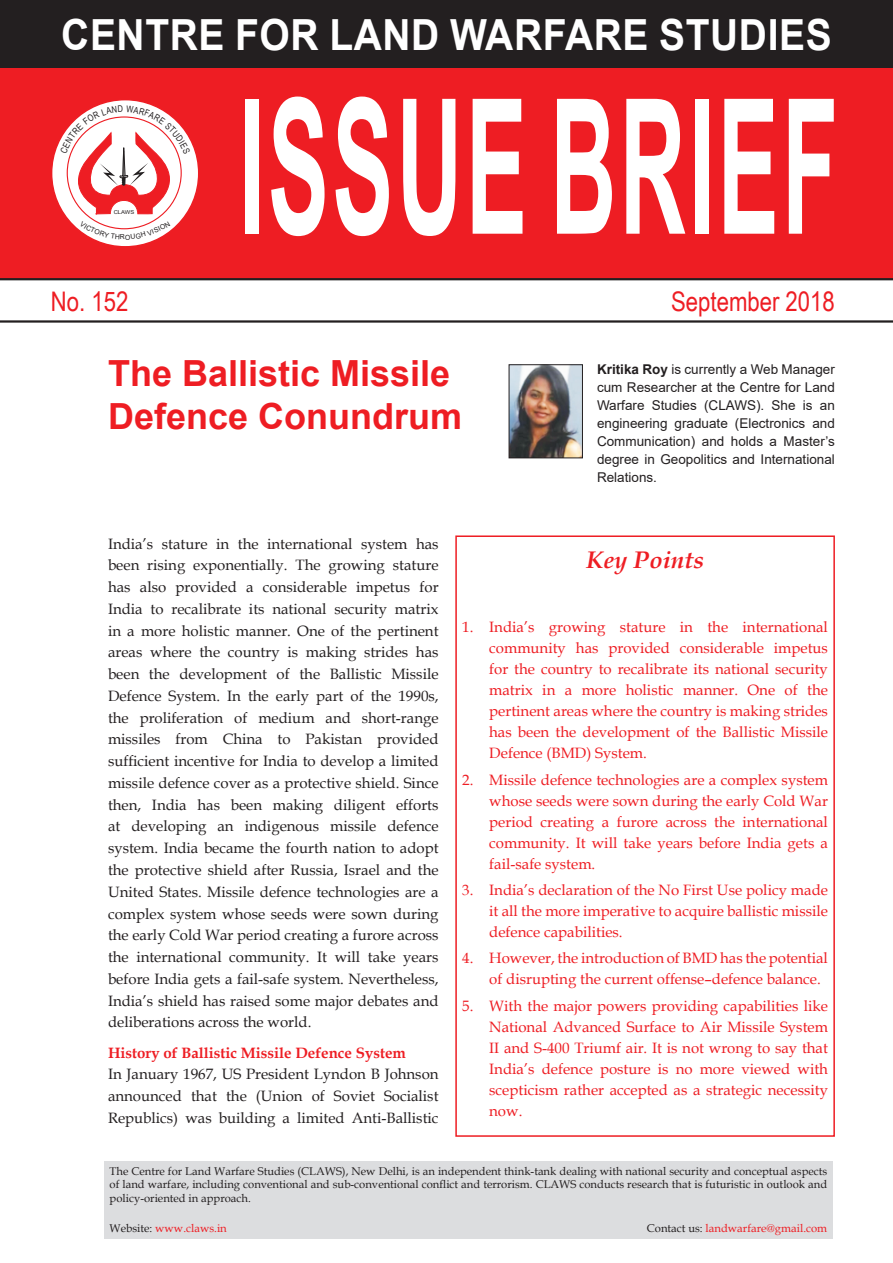
<style>
.page{position:relative;width:893px;height:1263px;background:#fff}
.page>*{position:absolute;margin:0;border:0;box-sizing:border-box;transform-origin:0 0}
.t1{font:700 188.4px "Arial";letter-spacing:.035em;color:#fff;scale:.49 1}
.t2{font:700 42.9px "Arial";letter-spacing:.015em;color:#fff;scale:.91 1}
.Chapter_Title{font:700 36px/43.2px "Arial";color:#ee1d23}
.t3{font:27px "Arial Narrow";color:#ee1d23}
.KeyPoints{font:italic 700 24px "Book Antiqua";color:#ee1d23}
.Body_text{font:15px/21.8px "Book Antiqua";color:#231f20;text-align:justify}
.Notes{font:15px/21px "Book Antiqua";color:#ee1d23;text-align:justify}
.Cross_1{font:700 15px "Book Antiqua";color:#ee1d23}
.Affiliation{font:13.5px/18px "Arial";color:#231f20;text-align:justify}
.Body_text-2{font:11.25px/13.5px "Book Antiqua";color:#231f20;text-align:justify}
.Body_text-3{font:11.25px "Book Antiqua";color:#ee1d23}
.t4{font:6.9px "Arial";color:#231f20}
.t5{font:5.4px "Arial";color:#231f20;scale:1.1 1}
.s1{font-weight:700}
.s2{color:#231f20}
</style>
<div class="page">
<div style="left:455px;top:535px;width:380px;height:602px;border:2px solid #ee1d23"></div>
<div style="left:104px;top:1161px;width:729px;height:77px;background:#dcdddf"></div>
<div style="left:0;top:67px;width:893px;height:212px;background:#ee1d23"></div>
<svg style="left:52px;top:100px;width:147px;height:147px;background:#fce4e5"></svg>
<div style="left:0;top:0;width:893px;height:67px;background:#231f20"></div>
<hr style="left:0;top:320px;width:893px;height:3px;background:#231f20">
<hr style="left:0;top:278px;width:893px;height:2px;background:#231f20">
<img style="left:511px;top:366px;width:70px;height:90px">
<div style="left:509px;top:364px;width:74px;height:94px;border:1px solid #231f20"></div>
<svg style="left:60px;top:106px;width:130px;height:108px"></svg>
<svg style="left:80px;top:221px;width:90px;height:19px;background:#fce3e4"></svg>
<p class="t2" style="left:61px;top:5px;width:848px">CENTRE FOR LAND WARFARE STUDIES</p>
<p class="t5" style="left:114px;top:208px;width:20px">CLAWS</p>
<p class="t4" style="left:120px;top:232px;width:7px">R</p>
<p class="t1" style="left:239px;top:35px;width:1223px">ISSUE BRIEF</p>
<p class="t3" style="left:51px;top:282px;width:79px">No. 152</p>
<p class="t3" style="left:671px;top:282px;width:165px">September 2018</p>
<p class="Chapter_Title" style="left:108px;top:352px;width:356px">The Ballistic Missile<br>Defence Conundrum</p>
<p class="Affiliation" style="left:597px;top:360px;width:239px"><span class="s1">Kritika Roy</span> is currently a Web Manager cum Researcher at the Centre for Land Warfare Studies (CLAWS). She is an engineering graduate (Electronics and Communication) and holds a Master’s degree in Geopolitics and International Relations.</p>
<p class="Body_text" style="left:108px;top:532px;width:332px">India’s stature in the international system has been rising exponentially. The growing stature has also provided a considerable impetus for India to recalibrate its national security matrix in a more holistic manner. One of the pertinent areas where the country is making strides has been the development of the Ballistic Missile Defence System. In the early part of the 1990s, the proliferation of medium and short-range missiles from China to Pakistan provided sufficient incentive for India to develop a limited missile defence cover as a protective shield. Since then, India has been making diligent efforts at developing an indigenous missile defence system. India became the fourth nation to adopt the protective shield after Russia, Israel and the United States. Missile defence technologies are a complex system whose seeds were sown during the early Cold War period creating a furore across the international community. It will take years before India gets a fail-safe system. Nevertheless, India’s shield has raised some major debates and deliberations across the world.</p>
<p class="Cross_1" style="left:108px;top:1042px;width:299px">History of Ballistic Missile Defence System</p>
<p class="Body_text" style="left:108px;top:1063px;width:332px">In January 1967, US President Lyndon B Johnson announced that the (Union of Soviet Socialist Republics) was building a limited Anti-Ballistic</p>
<p class="KeyPoints" style="left:586px;top:543px;width:120px">Key Points</p>
<p class="Notes" style="left:489px;top:616px;width:340px;text-indent:-27px">1. India’s growing stature in the international community has provided considerable impetus for the country to recalibrate its national security matrix in a more holistic manner. One of the pertinent areas where the country is making strides has been the development of the Ballistic Missile Defence (BMD) System.</p>
<p class="Notes" style="left:489px;top:769px;width:340px;text-indent:-27px">2. Missile defence technologies are a complex system whose seeds were sown during the early Cold War period creating a furore across the international community. It will take years before India gets a fail-safe system.</p>
<p class="Notes" style="left:489px;top:879px;width:340px;text-indent:-27px">3. India’s declaration of the No First Use policy made it all the more imperative to acquire ballistic missile defence capabilities.</p>
<p class="Notes" style="left:489px;top:947px;width:340px;text-indent:-27px">4. However, the introduction of BMD has the potential of disrupting the current offense–defence balance.</p>
<p class="Notes" style="left:489px;top:995px;width:340px;text-indent:-27px">5. With the major powers providing capabilities like National Advanced Surface to Air Missile System II and S-400 Triumf air. It is not wrong to say that India’s defence posture is no more viewed with scepticism rather accepted as a strategic necessity now.</p>
<p class="Body_text-2" style="left:110px;top:1164px;width:719px">The Centre for Land Warfare Studies (CLAWS), New Delhi, is an independent think-tank dealing with national security and conceptual aspects of land warfare, including conventional and sub-conventional conflict and terrorism. CLAWS conducts research that is futuristic in outlook and policy-oriented in approach.</p>
<p class="Body_text-3" style="left:110px;top:1220px;width:119px"><span class="s2">Website:</span> www.claws.in</p>
<p class="Body_text-3" style="left:647px;top:1220px;width:182px"><span class="s2">Contact us:</span> landwarfare@gmail.com</p>
</div>
